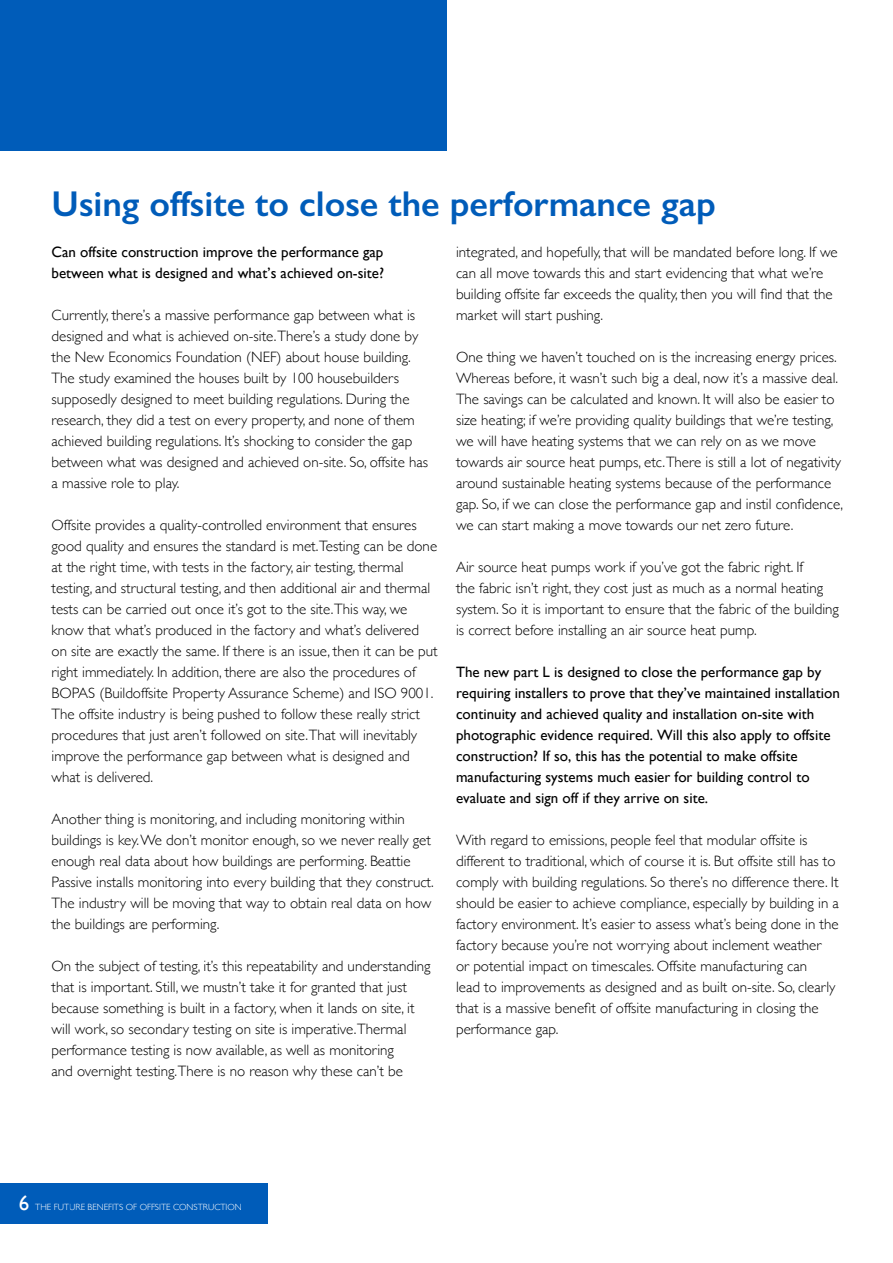
<style>
.page{position:relative;width:893px;height:1263px;background:#fff}
.page>*{position:absolute;margin:0;border:0;box-sizing:border-box;transform-origin:0 0}
.t1{font:600 36px "Gill Sans";color:#005cb9}
.t2{font:21px "Gill Sans";color:#fff}
.t3{font:300 15px/21px "Gill Sans";color:#000}
.t4{font:15px/21px "Gill Sans";color:#000}
.t5{font:300 9px "Gill Sans";color:#fff}
</style>
<div class="page">
<div style="left:0;top:1183px;width:267px;height:41px;background:#005cb9"></div>
<div style="left:0;top:0;width:447px;height:151px;background:#005cb9"></div>
<h1 class="t1" style="left:52px;top:182px;width:666px">Using offsite to close the performance gap</h1>
<p class="t4" style="left:52px;top:241px;width:334px">Can offsite construction improve the performance gap between what is designed and what’s achieved on-site?</p>
<p class="t3" style="left:52px;top:304px;width:378px">Currently, there’s a massive performance gap between what is designed and what is achieved on-site.There’s a study done by the New Economics Foundation (NEF) about house building.<br>The study examined the houses built by 100 housebuilders supposedly designed to meet building regulations. During the research, they did a test on every property, and none of them achieved building regulations. It’s shocking to consider the gap between what was designed and achieved on-site. So, offsite has a massive role to play.</p>
<p class="t3" style="left:52px;top:514px;width:388px">Offsite provides a quality-controlled environment that ensures good quality and ensures the standard is met.Testing can be done at the right time, with tests in the factory, air testing, thermal testing, and structural testing, and then additional air and thermal tests can be carried out once it’s got to the site.This way, we know that what’s produced in the factory and what’s delivered on site are exactly the same. If there is an issue, then it can be put right immediately. In addition, there are also the procedures of BOPAS (Buildoffsite Property Assurance Scheme) and ISO 9001.<br>The offsite industry is being pushed to follow these really strict procedures that just aren’t followed on site.That will inevitably improve the performance gap between what is designed and what is delivered.</p>
<p class="t3" style="left:52px;top:808px;width:384px">Another thing is monitoring, and including monitoring within buildings is key. We don’t monitor enough, so we never really get enough real data about how buildings are performing. Beattie Passive installs monitoring into every building that they construct.<br>The industry will be moving that way to obtain real data on how the buildings are performing.</p>
<p class="t3" style="left:52px;top:955px;width:380px">On the subject of testing, it’s this repeatability and understanding that is important. Still, we mustn’t take it for granted that just because something is built in a factory, when it lands on site, it will work, so secondary testing on site is imperative.Thermal performance testing is now available, as well as monitoring<br>and overnight testing.There is no reason why these can’t be</p>
<p class="t3" style="left:456px;top:241px;width:383px">integrated, and hopefully, that will be mandated before long. If we can all move towards this and start evidencing that what we’re building offsite far exceeds the quality, then you will find that the market will start pushing.</p>
<p class="t3" style="left:456px;top:346px;width:389px">One thing we haven’t touched on is the increasing energy prices.<br>Whereas before, it wasn’t such big a deal, now it’s a massive deal.<br>The savings can be calculated and known. It will also be easier to size heating; if we’re providing quality buildings that we’re testing, we will have heating systems that we can rely on as we move towards air source heat pumps, etc.There is still a lot of negativity around sustainable heating systems because of the performance gap. So, if we can close the performance gap and instil confidence, we can start making a move towards our net zero future.</p>
<p class="t3" style="left:456px;top:556px;width:384px">Air source heat pumps work if you’ve got the fabric right. If<br>the fabric isn’t right, they cost just as much as a normal heating system. So it is important to ensure that the fabric of the building is correct before installing an air source heat pump.</p>
<p class="t4" style="left:456px;top:661px;width:385px">The new part L is designed to close the performance gap by requiring installers to prove that they’ve maintained installation continuity and achieved quality and installation on-site with photographic evidence required. Will this also apply to offsite construction? If so, this has the potential to make offsite manufacturing systems much easier for building control to evaluate and sign off if they arrive on site.</p>
<p class="t3" style="left:456px;top:829px;width:384px">With regard to emissions, people feel that modular offsite is different to traditional, which of course it is. But offsite still has to comply with building regulations. So there’s no difference there. It should be easier to achieve compliance, especially by building in a factory environment. It’s easier to assess what’s being done in the factory because you’re not worrying about inclement weather<br>or potential impact on timescales. Offsite manufacturing can<br>lead to improvements as designed and as built on-site. So, clearly that is a massive benefit of offsite manufacturing in closing the performance gap.</p>
<h2 class="t2" style="left:19px;top:1190px;width:12px">6</h2>
<p class="t5" style="left:35px;top:1199px;width:208px">THE FUTURE BENEFITS OF OFFSITE CONSTRUCTION</p>
</div>
